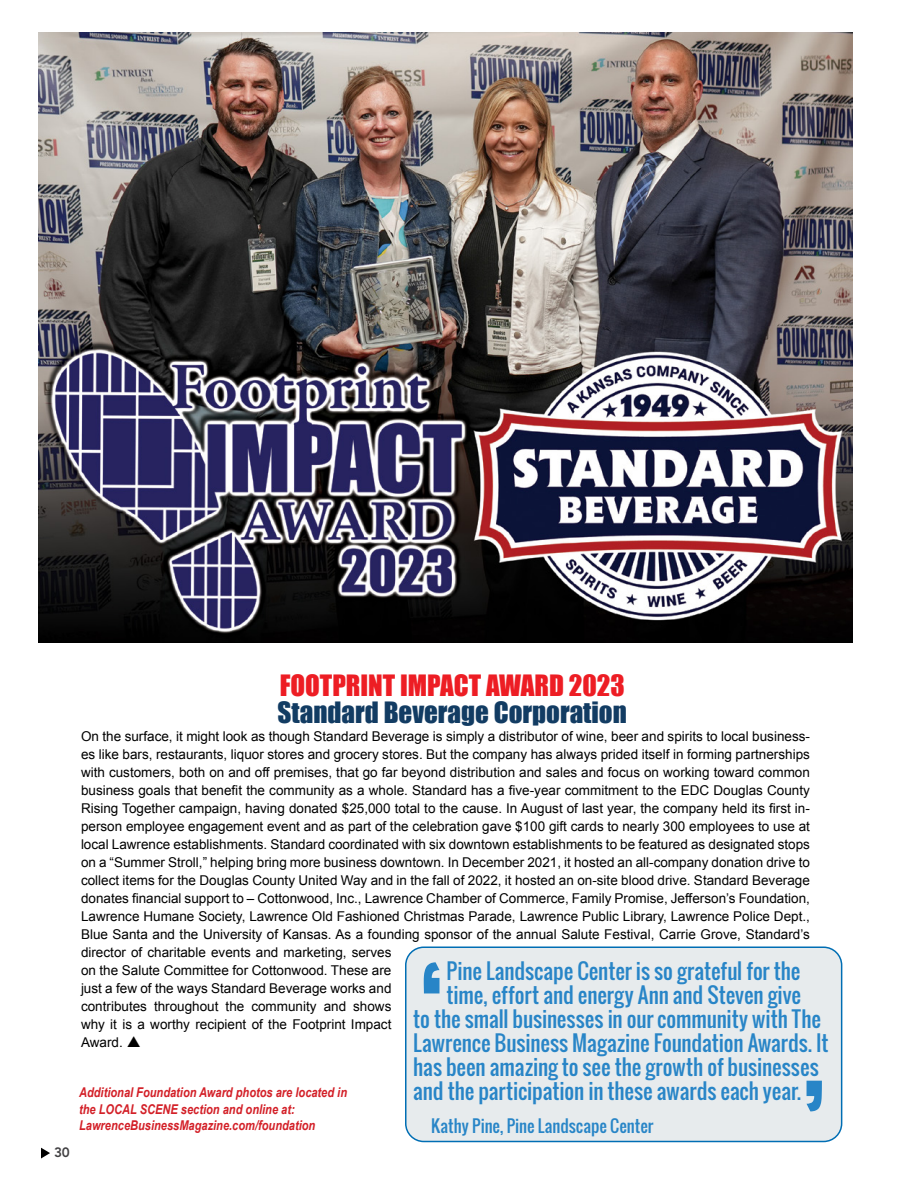
<style>
.page{position:relative;width:918px;height:1188px;background:#fff}
.page>*{position:absolute;margin:0;border:0;box-sizing:border-box;transform-origin:0 0}
.quote-breakout-oswal{font:124.5px "Oswald";color:#2885c7}
.quote-breakout-oswal-2{font:123px "Oswald";color:#2885c7}
.blue_subhead_FOUNDAT{font:27px "Impact";color:#123c63}
.blue_subhead_FOUNDAT-2{font:27px "Impact";color:#ed1d24}
.quote-breakout-oswal-3{font:21px "Oswald";letter-spacing:-.005em;color:#2885c7}
.quote-name-oswald{font:16.5px "Oswald";color:#2885c7}
.main_1-_justified1{font:13.5px/18px "Arial";color:#000}
.main_1-_justified1-2{font:italic 700 13.5px/16.5px "Arial Narrow";color:#d32028}
.t1{font:800 13.5px "Avenir LT Std";color:#414042}
</style>
<div class="page">
<svg style="left:41px;top:1148px;width:9px;height:11px"></svg>
<div style="left:406px;top:947px;width:436px;height:195px;background:#e7ebed;border-radius:18px"></div>
<div style="left:405px;top:946px;width:437px;height:196px;border:2px solid #006eb4;border-radius:18px"></div>
<img style="left:39px;top:32px;width:813px;height:610px">
<p class="t1" style="left:54px;top:1144px;width:17px">30</p>
<p class="blue_subhead_FOUNDAT-2" style="left:280px;top:665px;width:347px">FOOTPRINT IMPACT AWARD 2023</p>
<p class="blue_subhead_FOUNDAT" style="left:278px;top:692px;width:351px">Standard Beverage Corporation</p>
<p class="main_1-_justified1" style="left:81px;top:728px;width:730px">On the surface, it might look as though Standard Beverage is simply a distributor of wine, beer and spirits to local business&shy;es like bars, restaurants, liquor stores and grocery stores. But the company has always prided itself in forming partnerships with customers, both on and off premises, that go far beyond distribution and sales and focus on working toward common business goals that benefit the community as a whole. Standard has a five-year commitment to the EDC Douglas County Rising Together campaign, having donated $25,000 total to the cause. In August of last year, the company held its first in&shy;person employee engagement event and as part of the celebration gave $100 gift cards to nearly 300 employees to use at local Lawrence establishments. Standard coordinated with six downtown establishments to be featured as designated stops on a “Summer Stroll,” helping bring more business downtown. In December 2021, it hosted an all-company donation drive to collect items for the Douglas County United Way and in the fall of 2022, it hosted an on-site blood drive. Standard Beverage donates financial support to – Cottonwood, Inc., Lawrence Chamber of Commerce, Family Promise, Jefferson’s Foundation, Lawrence Humane Society, Lawrence Old Fashioned Christmas Parade, Lawrence Public Library, Lawrence Police Dept., Blue Santa and the University of Kansas. As a founding sponsor of the annual Salute Festival, Carrie Grove, Standard’s director of charitable events and marketing, serves<br>on the Salute Committee for Cottonwood. These are<br>just a few of the ways Standard Beverage works and<br>contributes throughout the community and shows<br>why it is a worthy recipient of the Footprint Impact<br>Award.</p>
<p class="quote-breakout-oswal" style="left:416px;top:924px;width:33px">‘</p>
<p class="quote-breakout-oswal-3" style="left:447px;top:955px;width:355px">Pine Landscape Center is so grateful for the</p>
<p class="quote-breakout-oswal-3" style="left:447px;top:979px;width:356px">time, effort and energy Ann and Steven give</p>
<p class="quote-breakout-oswal-3" style="left:413px;top:1003px;width:409px">to the small businesses in our community with The</p>
<p class="quote-breakout-oswal-3" style="left:413px;top:1027px;width:417px">Lawrence Business Magazine Foundation Awards. It</p>
<p class="quote-breakout-oswal-3" style="left:413px;top:1051px;width:407px">has been amazing to see the growth of businesses</p>
<p class="quote-breakout-oswal-3" style="left:413px;top:1075px;width:389px">and the participation in these awards each year.</p>
<p class="quote-breakout-oswal-2" style="left:799px;top:1043px;width:32px">’</p>
<p class="quote-name-oswald" style="left:431px;top:1113px;width:224px">Kathy Pine, Pine Landscape Center</p>
<p class="main_1-_justified1-2" style="left:79px;top:1084px;width:270px">Additional Foundation Award photos are located in the LOCAL SCENE section and online at:<br>LawrenceBusinessMagazine.com/foundation</p>
</div>
